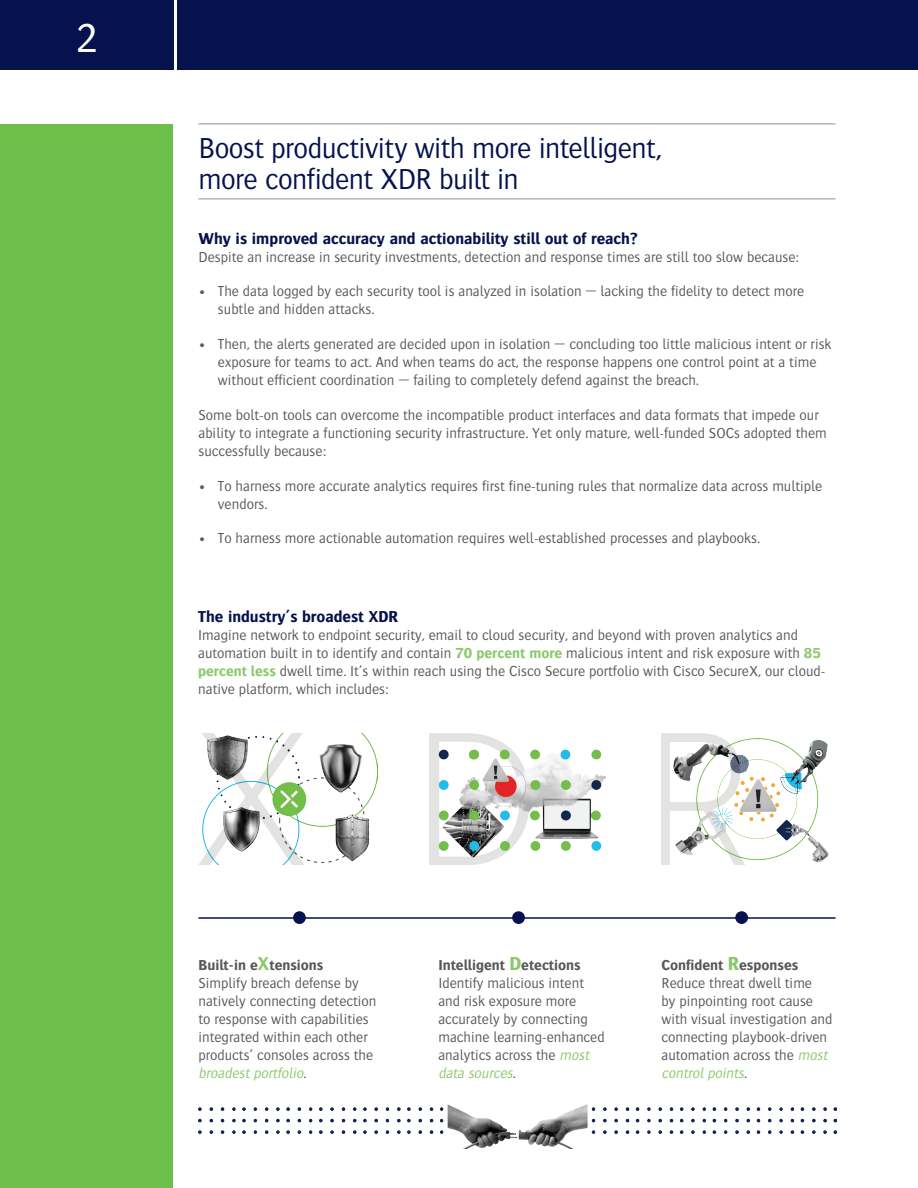
<style>
.page{position:relative;width:918px;height:1188px;background:#fff}
.page>*{position:absolute;margin:0;border:0;box-sizing:border-box;transform-origin:0 0}
.t1{font:300 42px "Bosis";color:#fff}
.t2{font:300 30px/31.5px "Bosis";letter-spacing:-.02em;color:#05124d}
.t3{font:700 16.5px "Bosis";color:#05124d}
.t4{font:300 15px/18px "Bosis";color:#57585a}
.s1{font-weight:700;color:#8ac96b}
.s2{font-weight:700}
.s3{font-weight:700;font-size:19.5px;color:#8ac96b}
.s4{font-style:italic;color:#8ac96b}
</style>
<div class="page">
<div style="left:0;top:124px;width:173px;height:1064px;background:#6dbe4b"></div>
<div style="left:0;top:0;width:918px;height:70px;background:#05124d"></div>
<hr style="left:174px;top:0;width:3px;height:75px;background:#fff">
<hr style="left:198px;top:123px;width:638px;height:2px;background:#aeb8be">
<hr style="left:198px;top:198px;width:638px;height:2px;background:#aeb8be">
<img style="left:198px;top:733px;width:179px;height:132px">
<img style="left:429px;top:733px;width:177px;height:132px">
<img style="left:661px;top:733px;width:168px;height:132px">
<hr style="left:198px;top:917px;width:638px;height:2px;background:#05124d">
<div style="left:293px;top:911px;width:13px;height:13px;background:#05124d;border-radius:50%"></div>
<div style="left:512px;top:911px;width:13px;height:13px;background:#05124d;border-radius:50%"></div>
<div style="left:735px;top:911px;width:13px;height:13px;background:#05124d;border-radius:50%"></div>
<img style="left:198px;top:1104px;width:638px;height:45px">
<h1 class="t1" style="left:76px;top:16px;width:23px">2</h1>
<h2 class="t2" style="left:198px;top:131px;width:465px">Boost productivity with more intelligent, more confident XDR built in</h2>
<p class="t3" style="left:198px;top:229px;width:441px">Why is improved accuracy and actionability still out of reach?</p>
<p class="t4" style="left:198px;top:247px;width:602px">Despite an increase in security investments, detection and response times are still too slow because:</p>
<p class="t4" style="left:218px;top:282px;width:588px;text-indent:-20px">• The data logged by each security tool is analyzed in isolation — lacking the fidelity to detect more subtle and hidden attacks.</p>
<p class="t4" style="left:218px;top:335px;width:615px;text-indent:-20px">• Then, the alerts generated are decided upon in isolation — concluding too little malicious intent or risk exposure for teams to act. And when teams do act, the response happens one control point at a time without efficient coordination — failing to completely defend against the breach.</p>
<p class="t4" style="left:198px;top:406px;width:630px">Some bolt-on tools can overcome the incompatible product interfaces and data formats that impede our ability to integrate a functioning security infrastructure. Yet only mature, well-funded SOCs adopted them successfully because:</p>
<p class="t4" style="left:218px;top:476px;width:606px;text-indent:-20px">• To harness more accurate analytics requires first fine-tuning rules that normalize data across multiple vendors.</p>
<p class="t4" style="left:198px;top:529px;width:563px">• To harness more actionable automation requires well-established processes and playbooks.</p>
<p class="t3" style="left:198px;top:607px;width:202px">The industry’s broadest XDR</p>
<p class="t4" style="left:198px;top:625px;width:629px">Imagine network to endpoint security, email to cloud security, and beyond with proven analytics and automation built in to identify and contain <span class="s1">70 percent more</span> malicious intent and risk exposure with <span class="s1">85 percent less</span> dwell time. It’s within reach using the Cisco Secure portfolio with Cisco SecureX, our cloud&shy;native platform, which includes:</p>
<p class="t4" style="left:198px;top:955px;width:180px"><span class="s2">Built-in e</span><span class="s3">X</span><span class="s2">tensions<br></span>Simplify breach defense by natively connecting detection to response with capabilities integrated within each other products’ consoles across the <span class="s4">broadest portfolio</span>.</p>
<p class="t4" style="left:438px;top:955px;width:168px"><span class="s2">Intelligent</span> <span class="s3">D</span><span class="s2">etections<br></span>Identify malicious intent and risk exposure more accurately by connecting machine learning-enhanced analytics across the <span class="s4">most data sources</span>.</p>
<p class="t4" style="left:662px;top:955px;width:173px"><span class="s2">Confident</span> <span class="s3">R</span><span class="s2">esponses<br></span>Reduce threat dwell time<br>by pinpointing root cause with visual investigation and connecting playbook-driven automation across the <span class="s4">most control points</span>.</p>
</div>
